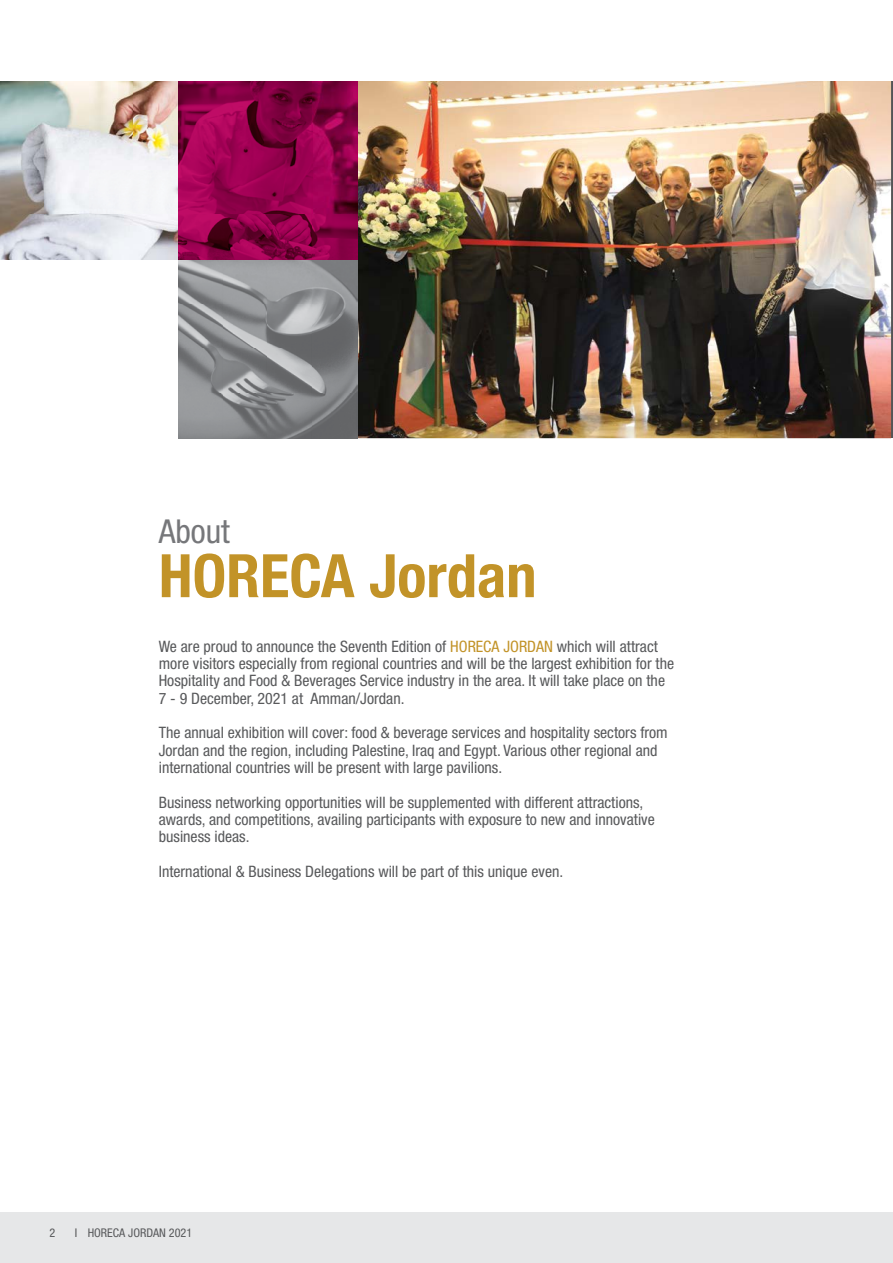
<style>
.page{position:relative;width:893px;height:1263px;background:#fff}
.page>*{position:absolute;margin:0;border:0;box-sizing:border-box;transform-origin:0 0}
.t1{font:700 condensed 60px "Helvetica Neue";color:#c29328}
.t2{font:condensed 33px "Helvetica Neue";color:#76777a}
.t3{font:condensed 15.75px/17.2px "Helvetica Neue";color:#58595b}
.t4{font:condensed 12px "Helvetica Neue";color:#58595b}
.s1{color:#c29328}
</style>
<div class="page">
<div style="left:0;top:1212px;width:893px;height:51px;background:#e6e7e8"></div>
<img style="left:357px;top:81px;width:534px;height:357px">
<img style="left:0;top:81px;width:357px;height:179px">
<img style="left:179px;top:260px;width:178px;height:178px">
<h2 class="t2" style="left:159px;top:512px;width:73px">About</h2>
<h1 class="t1" style="left:159px;top:539px;width:379px">HORECA Jordan</h1>
<p class="t3" style="left:159px;top:637px;width:517px">We are proud to announce the Seventh Edition of <span class="s1">HORECA JORDAN</span> which will attract more visitors especially from regional countries and will be the largest exhibition for the Hospitality and Food &amp; Beverages Service industry in the area. It will take place on the 7 - 9 December, 2021 at Amman/Jordan.</p>
<p class="t3" style="left:159px;top:724px;width:510px">The annual exhibition will cover: food &amp; beverage services and hospitality sectors from<br>Jordan and the region, including Palestine, Iraq and Egypt. Various other regional and international countries will be present with large pavilions.</p>
<p class="t3" style="left:159px;top:793px;width:498px">Business networking opportunities will be supplemented with different attractions, awards, and competitions, availing participants with exposure to new and innovative business ideas.</p>
<p class="t3" style="left:159px;top:862px;width:406px">International &amp; Business Delegations will be part of this unique even.</p>
<p class="t4" style="left:49px;top:1225px;width:7px">2</p>
<p class="t4" style="left:75px;top:1225px;width:119px">I HORECA JORDAN 2021</p>
</div>
